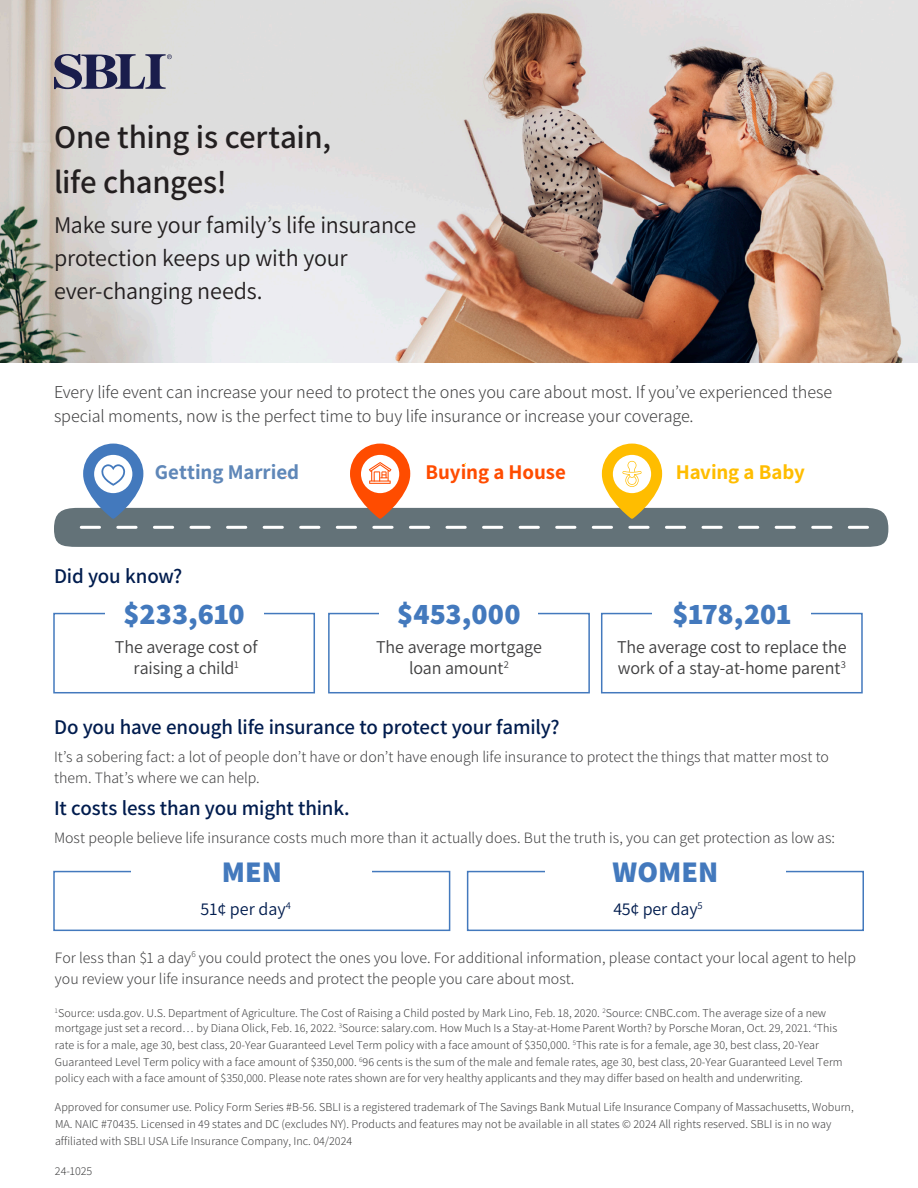
<style>
.page{position:relative;width:918px;height:1188px;background:#fff}
.page>*{position:absolute;margin:0;border:0;box-sizing:border-box;transform-origin:0 0}
.t1{font:600 33px/45px "Assistant";letter-spacing:-.01em;color:#231f20}
.SubHeader{font:800 30px "Assistant";color:#4379bd}
.t2{font:24px/33px "Assistant";letter-spacing:-.01em;color:#231f20}
.regular{font:600 21px "Assistant";letter-spacing:-.005em;color:#001c4e}
.SubHeader-2{font:700 21px "Assistant";color:#5f87b8}
.SubHeader-3{font:700 21px "Assistant";letter-spacing:-.005em;color:#ff4c00}
.SubHeader-4{font:600 21px "Assistant";letter-spacing:-.005em;color:#001c4e}
.SubHeader-5{font:700 21px "Assistant";letter-spacing:-.005em;color:#ffbd00}
.regular-2{font:300 18px/24px "Assistant";letter-spacing:-.005em;color:#3e3e3f}
.SubHeader-6{font:18px/21.6px "Assistant";letter-spacing:-.01em;color:#3e3e3f;text-align:center}
.SubHeader-7{font:18px "Assistant";letter-spacing:-.01em;color:#001c4e}
.regular-3{font:300 15.75px/21px "Assistant";color:#3e3e3f}
.regular-4{font:300 12px/17px "Assistant";color:#3e3e3f}
</style>
<div class="page">
<img style="left:0;top:0;width:918px;height:363px">
<svg style="left:54px;top:54px;width:118px;height:35px;background:#818195"></svg>
<div style="left:53px;top:613px;width:262px;height:80px;border:2px solid #4379bd"></div>
<div style="left:105px;top:601px;width:159px;height:23px;background:#fff"></div>
<div style="left:53px;top:871px;width:397px;height:60px;border:2px solid #4379bd"></div>
<div style="left:131px;top:859px;width:241px;height:23px;background:#fff"></div>
<div style="left:467px;top:871px;width:397px;height:60px;border:2px solid #4379bd"></div>
<div style="left:545px;top:859px;width:241px;height:23px;background:#fff"></div>
<div style="left:328px;top:613px;width:262px;height:80px;border:2px solid #4379bd"></div>
<div style="left:380px;top:601px;width:158px;height:23px;background:#fff"></div>
<div style="left:601px;top:613px;width:262px;height:80px;border:2px solid #4379bd"></div>
<div style="left:652px;top:601px;width:159px;height:23px;background:#fff"></div>
<svg style="left:54px;top:444px;width:834px;height:103px"></svg>
<p class="t1" style="left:54px;top:113px;width:279px">One thing is certain, life changes!</p>
<p class="t2" style="left:54px;top:207px;width:364px">Make sure your family’s life insurance protection keeps up with your ever-changing needs.</p>
<p class="regular-2" style="left:54px;top:379px;width:780px">Every life event can increase your need to protect the ones you care about most. If you’ve experienced these special moments, now is the perfect time to buy life insurance or increase your coverage.</p>
<p class="SubHeader-2" style="left:155px;top:458px;width:146px">Getting Married</p>
<p class="SubHeader-3" style="left:425px;top:458px;width:142px">Buying a House</p>
<p class="SubHeader-5" style="left:676px;top:458px;width:131px">Having a Baby</p>
<p class="SubHeader-4" style="left:54px;top:562px;width:130px">Did you know?</p>
<p class="SubHeader" style="left:123px;top:593px;width:123px">$233,610</p>
<p class="SubHeader-6" style="left:115px;top:635px;width:144px">The average cost of raising a child<sup>1</sup></p>
<p class="SubHeader" style="left:397px;top:593px;width:125px">$453,000</p>
<p class="SubHeader-6" style="left:376px;top:635px;width:167px">The average mortgage loan amount<sup>2</sup></p>
<p class="SubHeader" style="left:672px;top:593px;width:120px">$178,201</p>
<p class="SubHeader-6" style="left:617px;top:635px;width:231px;text-align:left">The average cost to replace the work of a stay-at-home parent<sup>3</sup></p>
<p class="regular" style="left:54px;top:713px;width:507px">Do you have enough life insurance to protect your family?</p>
<p class="regular-3" style="left:54px;top:745px;width:776px">It’s a sobering fact: a lot of people don’t have or don’t have enough life insurance to protect the things that matter most to them. That’s where we can help.</p>
<p class="regular" style="left:54px;top:794px;width:297px">It costs less than you might think.</p>
<p class="regular-3" style="left:54px;top:826px;width:783px">Most people believe life insurance costs much more than it actually does. But the truth is, you can get protection as low as:</p>
<p class="SubHeader" style="left:222px;top:851px;width:62px">MEN</p>
<p class="SubHeader" style="left:613px;top:851px;width:107px">WOMEN</p>
<p class="SubHeader-7" style="left:613px;top:897px;width:91px">45¢ per day<sup>5</sup></p>
<p class="SubHeader-7" style="left:201px;top:897px;width:92px">51¢ per day<sup>4</sup></p>
<p class="regular-3" style="left:55px;top:946px;width:803px">For less than $1 a day<sup>6</sup> you could protect the ones you love. For additional information, please contact your local agent to help you review your life insurance needs and protect the people you care about most.</p>
<p class="regular-4" style="left:55px;top:1004px;width:784px;line-height:15.1px"><sup>1</sup>Source: usda.gov. U.S. Department of Agriculture. The Cost of Raising a Child posted by Mark Lino, Feb. 18, 2020. <sup>2</sup>Source: CNBC.com. The average size of a new mortgage just set a record… by Diana Olick, Feb. 16, 2022. <sup>3</sup>Source: salary.com. How Much Is a Stay-at-Home Parent Worth? by Porsche Moran, Oct. 29, 2021. <sup>4</sup>This</p>
<p class="regular-4" style="left:55px;top:1036px;width:789px">rate is for a male, age 30, best class, 20-Year Guaranteed Level Term policy with a face amount of $350,000. <sup>5</sup>This rate is for a female, age 30, best class, 20-Year<br>Guaranteed Level Term policy with a face amount of $350,000. <sup>6</sup>96 cents is the sum of the male and female rates, age 30, best class, 20-Year Guaranteed Level Term policy each with a face amount of $350,000. Please note rates shown are for very healthy applicants and they may differ based on health and underwriting.</p>
<p class="regular-4" style="left:55px;top:1098px;width:800px">Approved for consumer use. Policy Form Series #B-56. SBLI is a registered trademark of The Savings Bank Mutual Life Insurance Company of Massachusetts, Woburn,<br>MA. NAIC #70435. Licensed in 49 states and DC (excludes NY). Products and features may not be available in all states © 2024 All rights reserved. SBLI is in no way affiliated with SBLI USA Life Insurance Company, Inc. 04/2024</p>
<p class="regular-4" style="left:55px;top:1162px;width:39px">24-1025</p>
</div>
